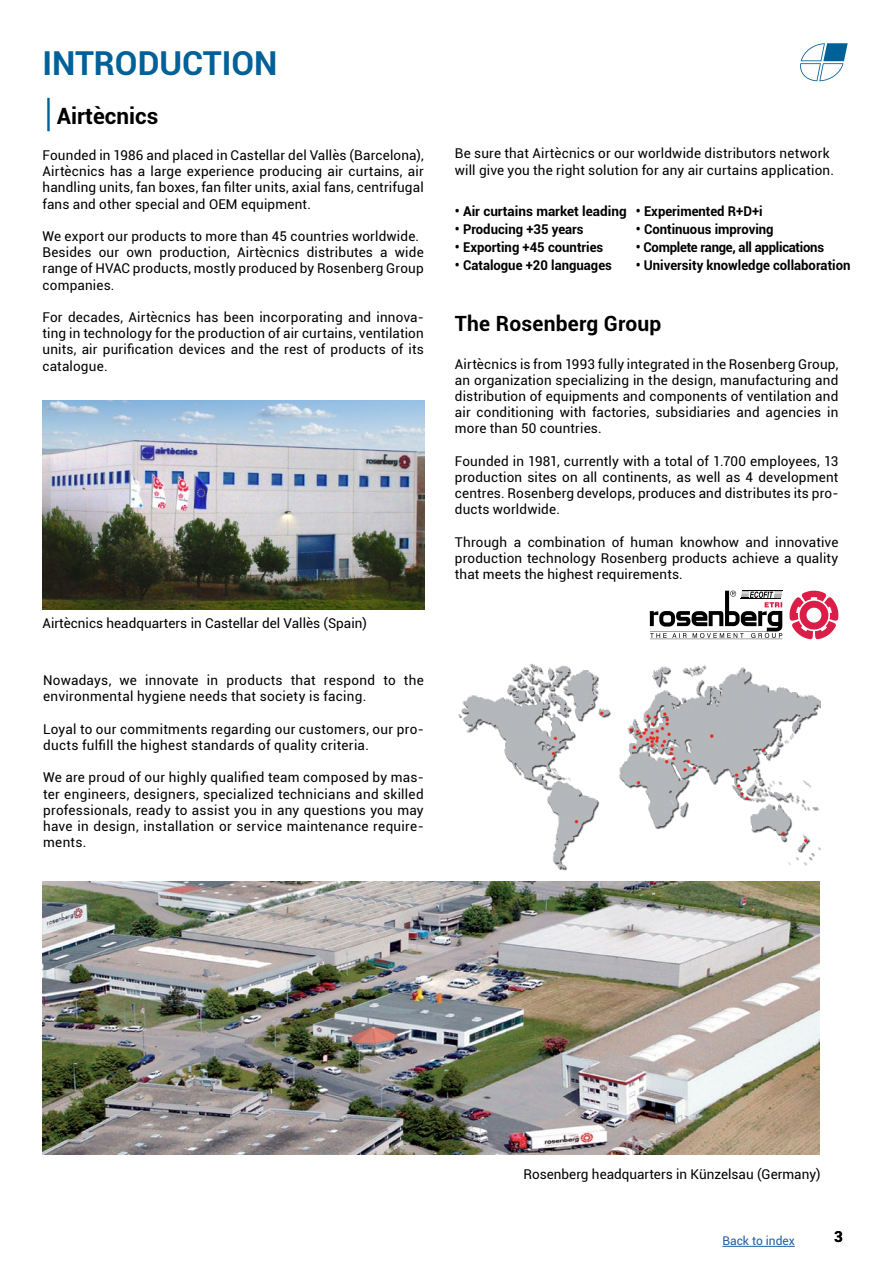
<style>
.page{position:relative;width:893px;height:1263px;background:#fff}
.page>*{position:absolute;margin:0;border:0;box-sizing:border-box;transform-origin:0 0}
.t1{font:700 33px "Roboto";color:#006098}
.t2{font:700 22.5px "Roboto";color:#000}
.t3{font:700 21px "Roboto";letter-spacing:.01em;color:#000}
.t4{font:700 15px "Roboto";color:#000}
.t5{font:13.5px/16.2px "Roboto";letter-spacing:.015em;color:#000;text-align:justify}
.t6{font:700 13.5px "Roboto";color:#000}
.t7{font:700 13.5px "Roboto";letter-spacing:-.02em;color:#000}
.t8{font:12px "Roboto";color:#215e9e}
</style>
<div class="page">
<svg style="left:800px;top:43px;width:48px;height:38px"></svg>
<hr style="left:722px;top:1246px;width:73px;height:1px;background:#215e9e">
<img style="left:43px;top:881px;width:777px;height:274px">
<img style="left:458px;top:664px;width:363px;height:207px">
<hr style="left:650px;top:639px;width:132px;height:1px;background:#000">
<svg style="left:789px;top:591px;width:49px;height:48px"></svg>
<svg style="left:650px;top:591px;width:132px;height:47px"></svg>
<img style="left:43px;top:400px;width:381px;height:210px">
<hr style="left:47px;top:98px;width:3px;height:33px;background:#006098">
<h1 class="t1" style="left:43px;top:40px;width:236px">INTRODUCTION</h1>
<h2 class="t2" style="left:57px;top:100px;width:103px">Airtècnics</h2>
<p class="t5" style="left:455px;top:145px;width:381px">Be sure that Airtècnics or our worldwide distributors network will give you the right solution for any air curtains application.</p>
<p class="t5" style="left:43px;top:146px;width:383px">Founded in 1986 and placed in Castellar del Vallès (Barcelona), Airtècnics has a large experience producing air curtains, air handling units, fan boxes, fan filter units, axial fans, centrifugal fans and other special and OEM equipment.</p>
<p class="t5" style="left:43px;top:227px;width:383px;text-align:left">We export our products to more than 45 countries worldwide.<br>Besides our own production, Airtècnics distributes a wide range of HVAC products, mostly produced by Rosenberg Group companies.</p>
<p class="t5" style="left:43px;top:308px;width:383px">For decades, Airtècnics has been incorporating and innova&shy;ting in technology for the production of air curtains, ventilation units, air purification devices and the rest of products of its catalogue.</p>
<h3 class="t3" style="left:455px;top:308px;width:208px">The Rosenberg Group</h3>
<p class="t6" style="left:636px;top:201px;width:128px">• Experimented R+D+i</p>
<p class="t6" style="left:636px;top:219px;width:139px">• Continuous improving</p>
<p class="t7" style="left:636px;top:237px;width:190px">• Complete range, all applications</p>
<p class="t6" style="left:636px;top:255px;width:216px">• University knowledge collaboration</p>
<p class="t6" style="left:455px;top:201px;width:173px">• Air curtains market leading</p>
<p class="t6" style="left:455px;top:219px;width:130px">• Producing +35 years</p>
<p class="t6" style="left:455px;top:237px;width:150px">• Exporting +45 countries</p>
<p class="t6" style="left:455px;top:255px;width:159px">• Catalogue +20 languages</p>
<p class="t5" style="left:455px;top:355px;width:385px">Airtècnics is from 1993 fully integrated in the Rosenberg Group, an organization specializing in the design, manufacturing and distribution of equipments and components of ventilation and air conditioning with factories, subsidiaries and agencies in more than 50 countries.</p>
<p class="t5" style="left:455px;top:452px;width:385px">Founded in 1981, currently with a total of 1.700 employees, 13 production sites on all continents, as well as 4 development centres. Rosenberg develops, produces and distributes its pro&shy;ducts worldwide.</p>
<p class="t5" style="left:455px;top:533px;width:385px">Through a combination of human knowhow and innovative production technology Rosenberg products achieve a quality that meets the highest requirements.</p>
<p class="t5" style="left:43px;top:615px;width:326px">Airtècnics headquarters in Castellar del Vallès (Spain)</p>
<p class="t5" style="left:43px;top:672px;width:382px">Nowadays, we innovate in products that respond to the environmental hygiene needs that society is facing.</p>
<p class="t5" style="left:43px;top:720px;width:382px">Loyal to our commitments regarding our customers, our pro&shy;ducts fulfill the highest standards of quality criteria.</p>
<p class="t5" style="left:43px;top:769px;width:382px">We are proud of our highly qualified team composed by mas&shy;ter engineers, designers, specialized technicians and skilled professionals, ready to assist you in any questions you may have in design, installation or service maintenance require&shy;ments.</p>
<p class="t5" style="left:524px;top:1165px;width:299px">Rosenberg headquarters in Künzelsau (Germany)</p>
<p class="t8" style="left:722px;top:1233px;width:74px">Back to index</p>
<p class="t4" style="left:834px;top:1226px;width:10px">3</p>
</div>
